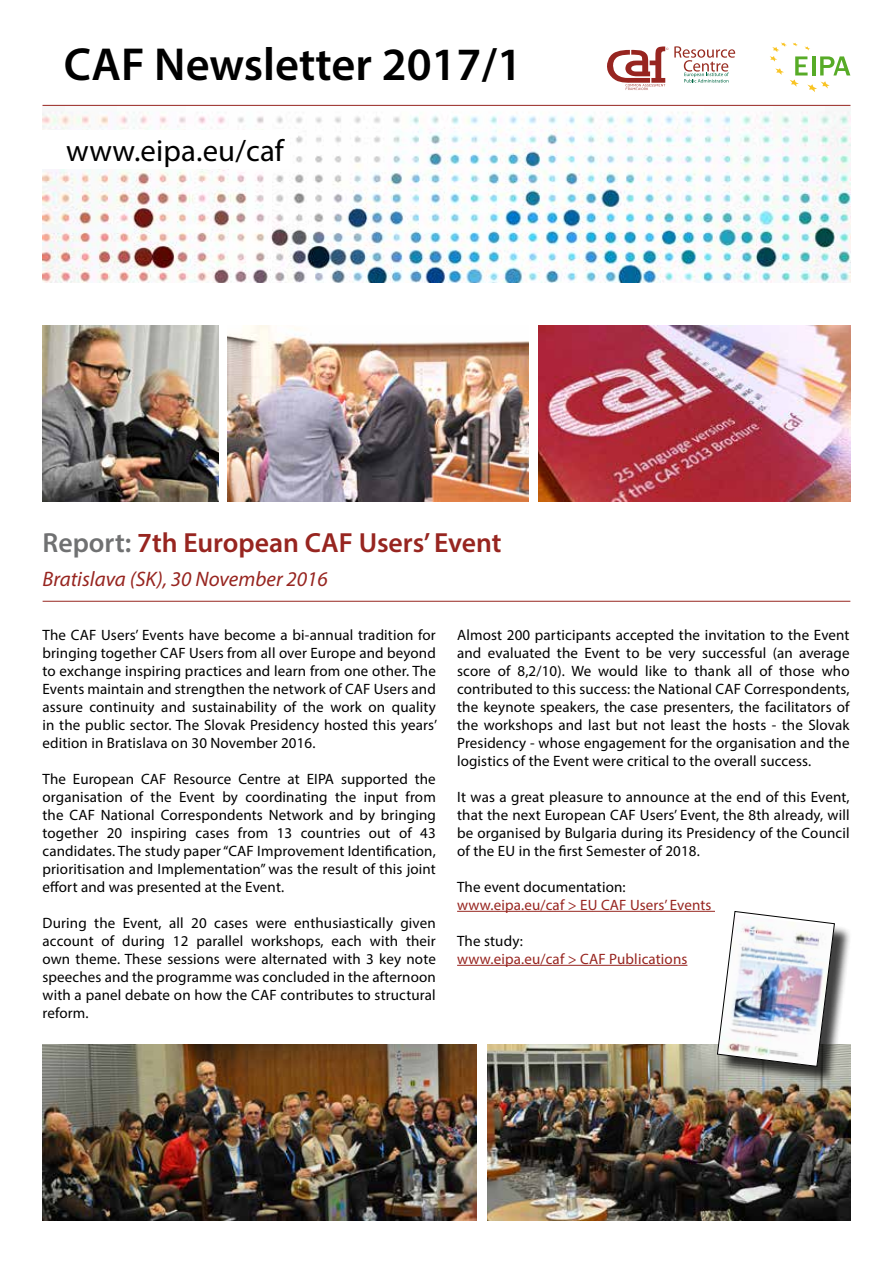
<style>
.page{position:relative;width:893px;height:1263px;background:#fff}
.page>*{position:absolute;margin:0;border:0;box-sizing:border-box;transform-origin:0 0}
.t1{font:600 46.5px "Myriad Pro";color:#000}
.t2{font:30.75px "Myriad Pro";letter-spacing:.005em;color:#000}
.t3{font:600 27.75px "Myriad Pro";color:#972520}
.t4{font:italic 21px "Myriad Pro";color:#972520}
.t5{font:15px/18px "Myriad Pro";letter-spacing:.01em;color:#000;text-align:justify}
.t6{font:15px "Myriad Pro";letter-spacing:.01em;color:#972520}
.s1{color:#707172}
</style>
<div class="page">
<img style="left:43px;top:111px;width:807px;height:171px">
<svg style="left:770px;top:43px;width:80px;height:49px"></svg>
<svg style="left:607px;top:46px;width:61px;height:44px"></svg>
<svg style="left:674px;top:46px;width:61px;height:37px"></svg>
<hr style="left:43px;top:105px;width:807px;height:1px;background:#972520">
<div style="left:43px;top:130px;width:247px;height:38px;background:#fff"></div>
<hr style="left:457px;top:911px;width:258px;height:1px;background:#972520">
<hr style="left:457px;top:965px;width:230px;height:1px;background:#972520">
<hr style="left:43px;top:601px;width:807px;height:1px;background:#972520">
<img style="left:227px;top:326px;width:301px;height:176px">
<img style="left:488px;top:1044px;width:362px;height:176px">
<img style="left:43px;top:1044px;width:433px;height:176px">
<img style="left:43px;top:326px;width:176px;height:176px">
<img style="left:539px;top:326px;width:311px;height:176px">
<div style="left:720px;top:914px;width:132px;height:170px;background:#000;opacity:.75"></div>
<img style="left:717px;top:911px;width:118px;height:156px">
<h1 class="t1" style="left:64px;top:35px;width:460px">CAF Newsletter 2017/1</h1>
<h2 class="t2" style="left:66px;top:131px;width:219px">www.eipa.eu/caf</h2>
<h3 class="t3" style="left:43px;top:525px;width:461px"><span class="s1">Report:</span> 7th European CAF Users’ Event</h3>
<h3 class="t4" style="left:43px;top:566px;width:287px">Bratislava (SK), 30 November 2016</h3>
<p class="t5" style="left:43px;top:625px;width:396px">The CAF Users’ Events have become a bi-annual tradition for bringing together CAF Users from all over Europe and beyond to exchange inspiring practices and learn from one other. The Events maintain and strengthen the network of CAF Users and assure continuity and sustainability of the work on quality in the public sector. The Slovak Presidency hosted this years’ edition in Bratislava on 30 November 2016.</p>
<p class="t5" style="left:43px;top:769px;width:395px">The European CAF Resource Centre at EIPA supported the organisation of the Event by coordinating the input from the CAF National Correspondents Network and by bringing together 20 inspiring cases from 13 countries out of 43 candidates. The study paper “CAF Improvement Identification, prioritisation and Implementation” was the result of this joint effort and was presented at the Event.</p>
<p class="t5" style="left:43px;top:913px;width:395px">During the Event, all 20 cases were enthusiastically given account of during 12 parallel workshops, each with their own theme. These sessions were alternated with 3 key note speeches and the programme was concluded in the afternoon with a panel debate on how the CAF contributes to structural reform.</p>
<p class="t5" style="left:457px;top:625px;width:394px">Almost 200 participants accepted the invitation to the Event and evaluated the Event to be very successful (an average score of 8,2/10). We would like to thank all of those who contributed to this success: the National CAF Correspondents, the keynote speakers, the case presenters, the facilitators of the workshops and last but not least the hosts - the Slovak Presidency - whose engagement for the organisation and the logistics of the Event were critical to the overall success.</p>
<p class="t5" style="left:457px;top:787px;width:394px">It was a great pleasure to announce at the end of this Event, that the next European CAF Users’ Event, the 8th already, will be organised by Bulgaria during its Presidency of the Council of the EU in the first Semester of 2018.</p>
<p class="t5" style="left:457px;top:877px;width:170px">The event documentation:</p>
<p class="t6" style="left:457px;top:895px;width:256px">www.eipa.eu/caf &gt; EU CAF Users’ Events</p>
<p class="t5" style="left:457px;top:931px;width:67px">The study:</p>
<p class="t6" style="left:457px;top:949px;width:232px">www.eipa.eu/caf &gt; CAF Publications</p>
</div>
